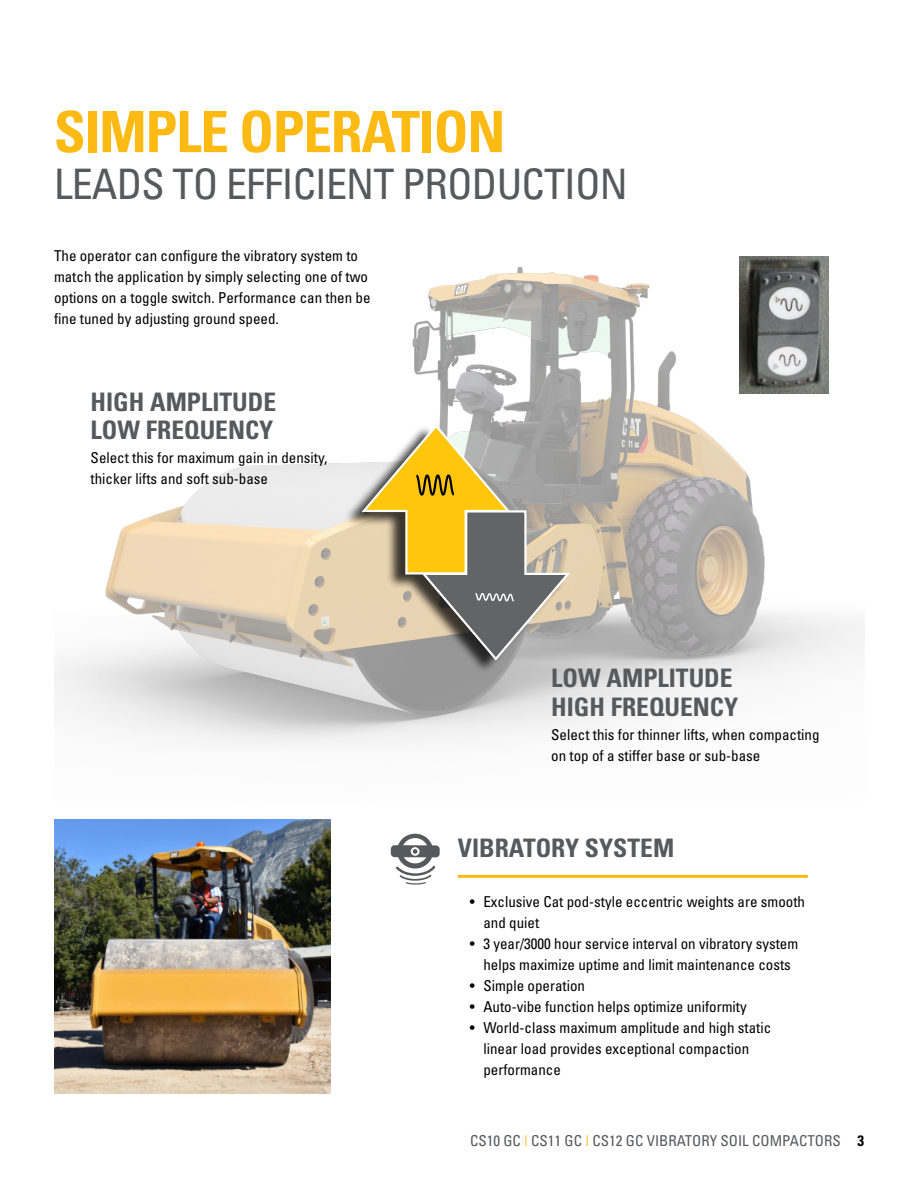
<style>
.page{position:relative;width:918px;height:1188px;background:#fff}
.page>*{position:absolute;margin:0;border:0;box-sizing:border-box;transform-origin:0 0}
.t1{font:700 condensed 57px "Univers";letter-spacing:-.02em;color:#fdba12}
.t2{font:condensed 42px "Univers";letter-spacing:-.02em;color:#58595b}
.t3{font:700 condensed 25.5px/28.5px "Univers";color:#58595b}
.t4{font:condensed 15px/21px "Univers";color:#000}
.t5{font:condensed 15px "Univers";color:#58595b}
.s1{color:#fdba12}
.s2{font-weight:700;color:#000}
</style>
<div class="page">
<img style="left:54px;top:256px;width:810px;height:490px">
<hr style="left:458px;top:875px;width:350px;height:3px;background:#fdba12">
<div style="left:343px;top:424px;width:222px;height:251px;background:#000;opacity:.75"></div>
<svg style="left:361px;top:423px;width:210px;height:239px;background:#b5a77e"></svg>
<svg style="left:391px;top:834px;width:49px;height:51px"></svg>
<img style="left:740px;top:256px;width:89px;height:137px">
<img style="left:54px;top:820px;width:276px;height:273px">
<h1 class="t1" style="left:54px;top:97px;width:453px">SIMPLE OPERATION</h1>
<h2 class="t2" style="left:54px;top:157px;width:575px">LEADS TO EFFICIENT PRODUCTION</h2>
<p class="t4" style="left:54px;top:245px;width:318px">The operator can configure the vibratory system to match the application by simply selecting one of two options on a toggle switch. Performance can then be fine tuned by adjusting ground speed.</p>
<h3 class="t3" style="left:91px;top:387px;width:187px">HIGH AMPLITUDE<br>LOW FREQUENCY</h3>
<p class="t4" style="left:91px;top:447px;width:238px">Select this for maximum gain in density, thicker lifts and soft sub-base</p>
<h3 class="t3" style="left:551px;top:663px;width:189px">LOW AMPLITUDE<br>HIGH FREQUENCY</h3>
<p class="t4" style="left:551px;top:723px;width:270px">Select this for thinner lifts, when compacting on top of a stiffer base or sub-base</p>
<h3 class="t3" style="left:458px;top:833px;width:218px">VIBRATORY SYSTEM</h3>
<p class="t4" style="left:483px;top:891px;width:323px;text-indent:-14px">• Exclusive Cat pod-style eccentric weights are smooth and quiet</p>
<p class="t4" style="left:470px;top:933px;width:330px;text-align:center">• 3 year/3000 hour service interval on vibratory system helps maximize uptime and limit maintenance costs</p>
<p class="t4" style="left:470px;top:975px;width:117px">• Simple operation</p>
<p class="t4" style="left:470px;top:996px;width:278px">• Auto-vibe function helps optimize uniformity</p>
<p class="t4" style="left:483px;top:1017px;width:289px;text-indent:-14px">• World-class maximum amplitude and high static linear load provides exceptional compaction performance</p>
<p class="t5" style="left:470px;top:1131px;width:395px">CS10 GC <span class="s1">|</span> CS11 GC <span class="s1">|</span> CS12 GC VIBRATORY SOIL COMPACTORS <span class="s2">3</span></p>
</div>
